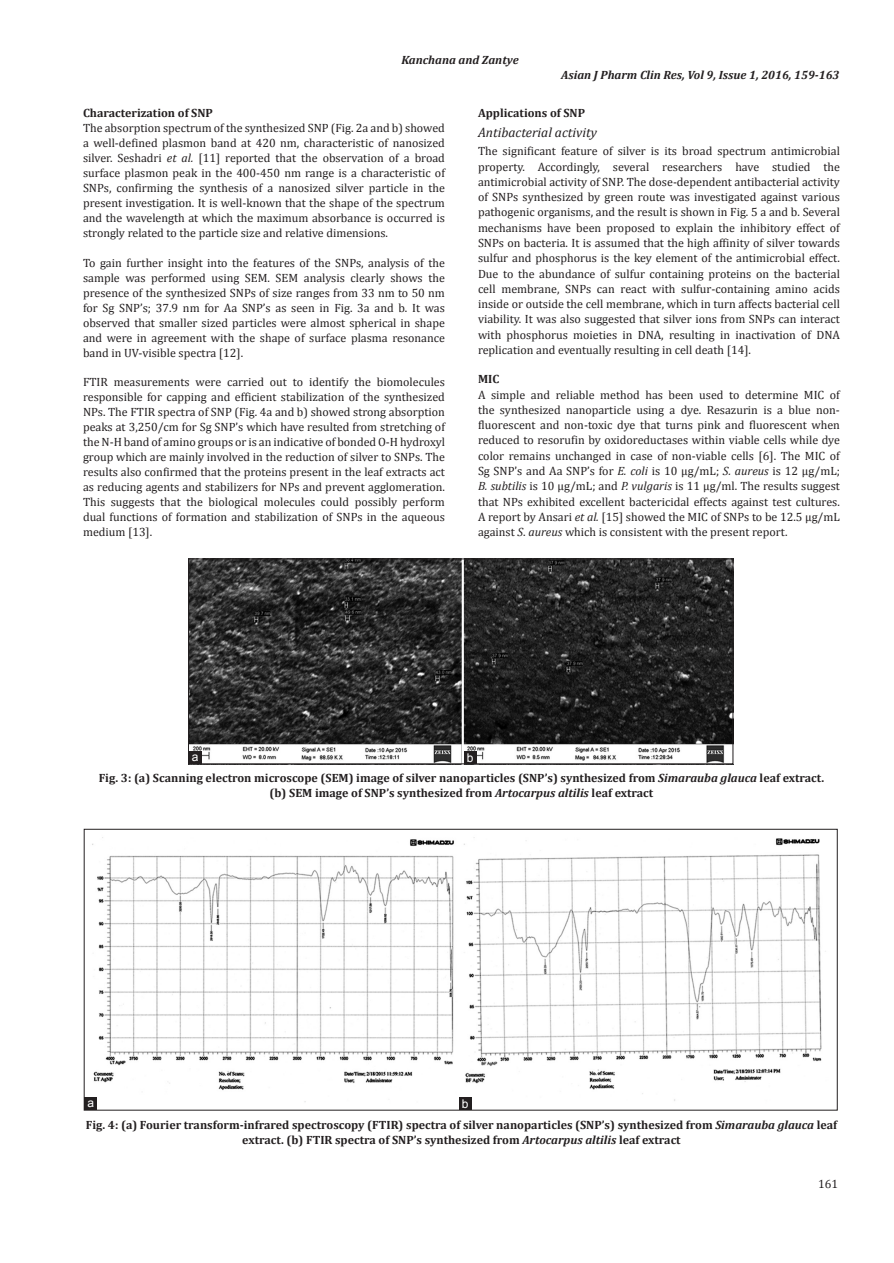
<style>
.page{position:relative;width:894px;height:1263px;background:#fff}
.page>*{position:absolute;margin:0;border:0;box-sizing:border-box;transform-origin:0 0}
.t1{font:italic 13.5px "Cambria";color:#231f20}
.TX{font:12px/15px "Cambria";color:#231f20;text-align:justify}
.FGC{font:700 12px/15px "Cambria";color:#231f20;text-align:center}
.RH{font:italic 700 12px "Cambria";color:#231f20}
.LABEL{font:12px "Arial";color:#fff}
.F_No{font:12px "Cambria";color:#231f20}
.s1{font-style:italic}
</style>
<div class="page">
<img style="left:190px;top:561px;width:540px;height:201px">
<div style="left:188px;top:559px;width:544px;height:205px;border:1px solid #231f20"></div>
<div style="left:463px;top:751px;width:13px;height:12px;background:#231f20"></div>
<div style="left:188px;top:751px;width:13px;height:12px;background:#231f20"></div>
<img style="left:92px;top:837px;width:734px;height:271px">
<div style="left:458px;top:1097px;width:13px;height:12px;background:#231f20"></div>
<div style="left:84px;top:1097px;width:13px;height:13px;background:#231f20"></div>
<p class="RH" style="left:401px;top:51px;width:119px">Kanchana and Zantye</p>
<p class="RH" style="left:561px;top:66px;width:280px">Asian J Pharm Clin Res, Vol 9, Issue 1, 2016, 159-163</p>
<h2 class="FGC" style="left:83px;top:105px;width:131px">Characterization of SNP</h2>
<p class="TX" style="left:83px;top:121px;width:363px">The absorption spectrum of the synthesized SNP (Fig. 2a and b) showed a well-defined plasmon band at 420 nm, characteristic of nanosized silver. Seshadri <span class="s1">et al.</span> [11] reported that the observation of a broad surface plasmon peak in the 400-450 nm range is a characteristic of SNPs, confirming the synthesis of a nanosized silver particle in the present investigation. It is well-known that the shape of the spectrum and the wavelength at which the maximum absorbance is occurred is strongly related to the particle size and relative dimensions.</p>
<p class="TX" style="left:83px;top:255px;width:363px">To gain further insight into the features of the SNPs, analysis of the sample was performed using SEM. SEM analysis clearly shows the presence of the synthesized SNPs of size ranges from 33 nm to 50 nm for Sg SNP’s; 37.9 nm for Aa SNP’s as seen in Fig. 3a and b. It was observed that smaller sized particles were almost spherical in shape and were in agreement with the shape of surface plasma resonance band in UV-visible spectra [12].</p>
<p class="TX" style="left:83px;top:374px;width:363px">FTIR measurements were carried out to identify the biomolecules responsible for capping and efficient stabilization of the synthesized NPs. The FTIR spectra of SNP (Fig. 4a and b) showed strong absorption peaks at 3,250/cm for Sg SNP’s which have resulted from stretching of the N-H band of amino groups or is an indicative of bonded O-H hydroxyl group which are mainly involved in the reduction of silver to SNPs. The results also confirmed that the proteins present in the leaf extracts act as reducing agents and stabilizers for NPs and prevent agglomeration.<br>This suggests that the biological molecules could possibly perform dual functions of formation and stabilization of SNPs in the aqueous medium [13].</p>
<h2 class="FGC" style="left:478px;top:105px;width:109px">Applications of SNP</h2>
<h3 class="t1" style="left:478px;top:123px;width:121px">Antibacterial activity</h3>
<p class="TX" style="left:478px;top:144px;width:363px">The significant feature of silver is its broad spectrum antimicrobial property. Accordingly, several researchers have studied the antimicrobial activity of SNP. The dose-dependent antibacterial activity of SNPs synthesized by green route was investigated against various pathogenic organisms, and the result is shown in Fig. 5 a and b. Several mechanisms have been proposed to explain the inhibitory effect of SNPs on bacteria. It is assumed that the high affinity of silver towards sulfur and phosphorus is the key element of the antimicrobial effect.<br>Due to the abundance of sulfur containing proteins on the bacterial cell membrane, SNPs can react with sulfur-containing amino acids inside or outside the cell membrane, which in turn affects bacterial cell viability. It was also suggested that silver ions from SNPs can interact with phosphorus moieties in DNA, resulting in inactivation of DNA replication and eventually resulting in cell death [14].</p>
<h2 class="FGC" style="left:478px;top:371px;width:23px">MIC</h2>
<p class="TX" style="left:478px;top:387px;width:363px">A simple and reliable method has been used to determine MIC of the synthesized nanoparticle using a dye. Resazurin is a blue non&shy;fluorescent and non-toxic dye that turns pink and fluorescent when reduced to resorufin by oxidoreductases within viable cells while dye color remains unchanged in case of non-viable cells [6]. The MIC of Sg SNP’s and Aa SNP’s for <span class="s1">E. coli</span> is 10 µg/mL; <span class="s1">S. aureus</span> is 12 µg/mL; <span class="s1">B. subtilis</span> is 10 µg/mL; and <span class="s1">P. vulgaris</span> is 11 µg/ml. The results suggest that NPs exhibited excellent bactericidal effects against test cultures.<br>A report by Ansari <span class="s1">et al.</span> [15] showed the MIC of SNPs to be 12.5 µg/mL against <span class="s1">S</span>. <span class="s1">aureus</span> which is consistent with the present report.</p>
<p class="LABEL" style="left:192px;top:748px;width:8px">a</p>
<p class="LABEL" style="left:466px;top:749px;width:8px">b</p>
<p class="FGC" style="left:99px;top:770px;width:726px">Fig. 3: (a) Scanning electron microscope (SEM) image of silver nanoparticles (SNP’s) synthesized from <span class="s1">Simarauba glauca</span> leaf extract. (b) SEM image of SNP’s synthesized from <span class="s1">Artocarpus altilis</span> leaf extract</p>
<p class="LABEL" style="left:87px;top:1094px;width:8px">a</p>
<p class="LABEL" style="left:462px;top:1095px;width:8px">b</p>
<p class="FGC" style="left:86px;top:1116px;width:752px">Fig. 4: (a) Fourier transform-infrared spectroscopy (FTIR) spectra of silver nanoparticles (SNP’s) synthesized from <span class="s1">Simarauba glauca</span> leaf extract. (b) FTIR spectra of SNP’s synthesized from <span class="s1">Artocarpus altilis</span> leaf extract</p>
<p class="F_No" style="left:817px;top:1176px;width:21px">161</p>
</div>
